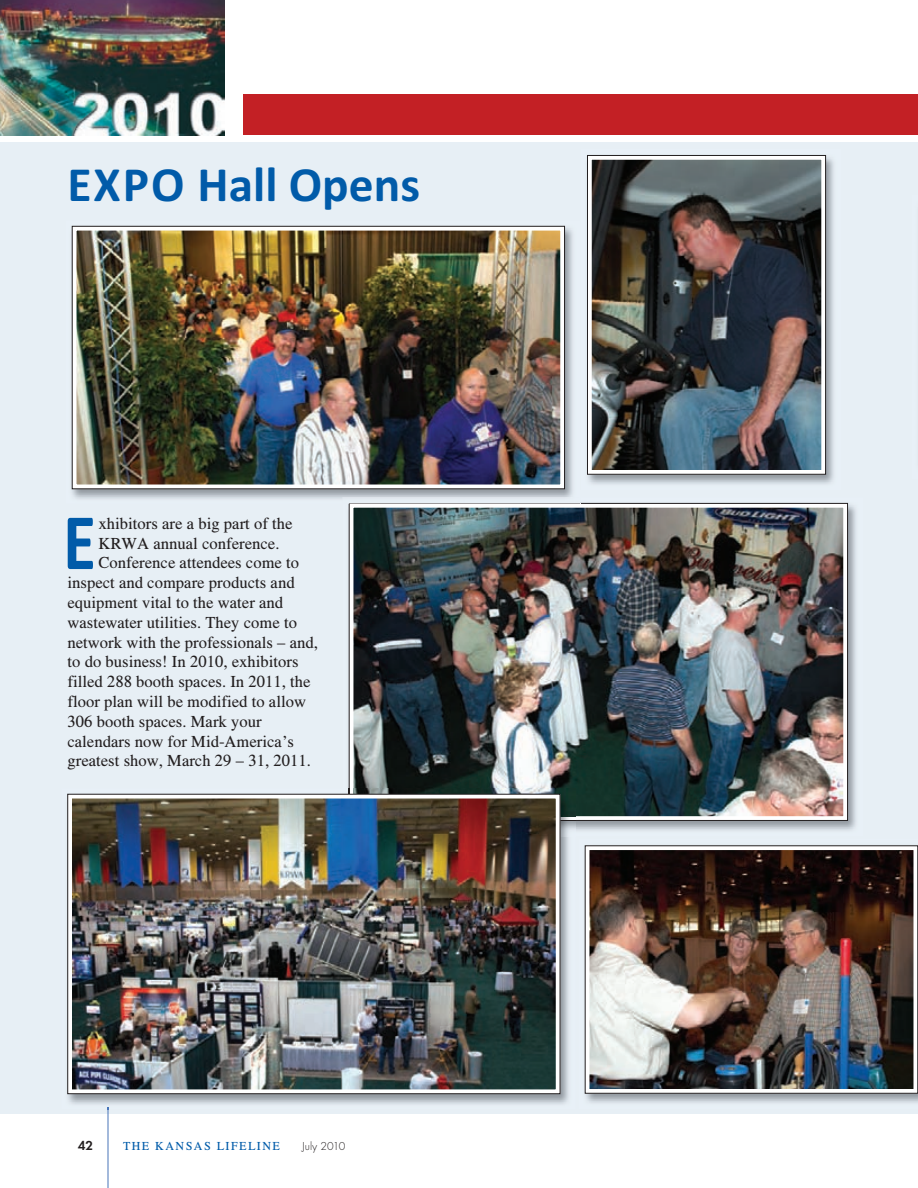
<style>
.page{position:relative;width:918px;height:1188px;background:#fff}
.page>*{position:absolute;margin:0;border:0;box-sizing:border-box;transform-origin:0 0}
.t1{font:700 81px "Calibri";color:#015ba9;scale:.83 1}
.t2{font:700 49.5px "Calibri";color:#015ba9}
.t3{font:16.5px "Times CSATT";letter-spacing:.005em;color:#231f20}
.t4{font:600 13.5px "Futura T";color:#231f20}
.t5{font:12px "Times CSATT";letter-spacing:.125em;color:#015ba9}
.t6{font:300 12px "Futura T";color:#231f20}
</style>
<div class="page">
<div style="left:0;top:142px;width:918px;height:972px;background:#e7eff5"></div>
<hr style="left:108px;top:1107px;width:1px;height:81px;background:#4975b9">
<div style="left:243px;top:94px;width:675px;height:41px;background:#c32025"></div>
<img style="left:0;top:0;width:224px;height:135px">
<img style="left:585px;top:155px;width:333px;height:939px">
<img style="left:913px;top:195px;width:5px;height:284px">
<svg style="left:917px;top:202px;width:1px;height:261px"></svg>
<img style="left:348px;top:497px;width:515px;height:339px">
<img style="left:354px;top:508px;width:489px;height:308px">
<div style="left:349px;top:503px;width:499px;height:318px;border:4px solid #fff"></div>
<img style="left:71px;top:225px;width:502px;height:274px">
<img style="left:343px;top:497px;width:237px;height:7px">
<img style="left:349px;top:503px;width:231px;height:2px">
<img style="left:77px;top:231px;width:483px;height:253px">
<div style="left:72px;top:226px;width:493px;height:263px;border:4px solid #fff"></div>
<div style="left:72px;top:226px;width:493px;height:263px;border:1px solid #231f20"></div>
<img style="left:67px;top:793px;width:502px;height:316px">
<img style="left:343px;top:788px;width:233px;height:48px">
<img style="left:73px;top:799px;width:482px;height:290px">
<div style="left:68px;top:794px;width:492px;height:300px;border:4px solid #fff"></div>
<div style="left:68px;top:794px;width:492px;height:300px;border:1px solid #231f20"></div>
<h2 class="t2" style="left:68px;top:168px;width:354px">EXPO Hall Opens</h2>
<p class="t3" style="left:99px;top:517px;width:196px">xhibitors are a big part of the</p>
<p class="t3" style="left:99px;top:537px;width:182px">KRWA annual conference.</p>
<p class="t3" style="left:99px;top:557px;width:202px">Conference attendees come to</p>
<p class="t3" style="left:67px;top:577px;width:229px">inspect and compare products and</p>
<p class="t3" style="left:67px;top:597px;width:217px">equipment vital to the water and</p>
<p class="t3" style="left:67px;top:616px;width:231px">wastewater utilities. They come to</p>
<p class="t3" style="left:67px;top:636px;width:252px">network with the professionals – and,</p>
<p class="t3" style="left:67px;top:656px;width:233px">to do business! In 2010, exhibitors</p>
<p class="t3" style="left:67px;top:676px;width:245px">filled 288 booth spaces. In 2011, the</p>
<p class="t3" style="left:67px;top:696px;width:240px">floor plan will be modified to allow</p>
<p class="t3" style="left:67px;top:715px;width:196px">306 booth spaces. Mark your</p>
<p class="t3" style="left:67px;top:735px;width:228px">calendars now for Mid-America’s</p>
<p class="t3" style="left:67px;top:755px;width:245px">greatest show, March 29 – 31, 2011.</p>
<h1 class="t1" style="left:63px;top:514px;width:41px">E</h1>
<p class="t4" style="left:78px;top:1140px;width:17px">42</p>
<p class="t5" style="left:123px;top:1141px;width:158px">THE KANSAS LIFELINE</p>
<p class="t6" style="left:302px;top:1141px;width:45px">July 2010</p>
</div>
